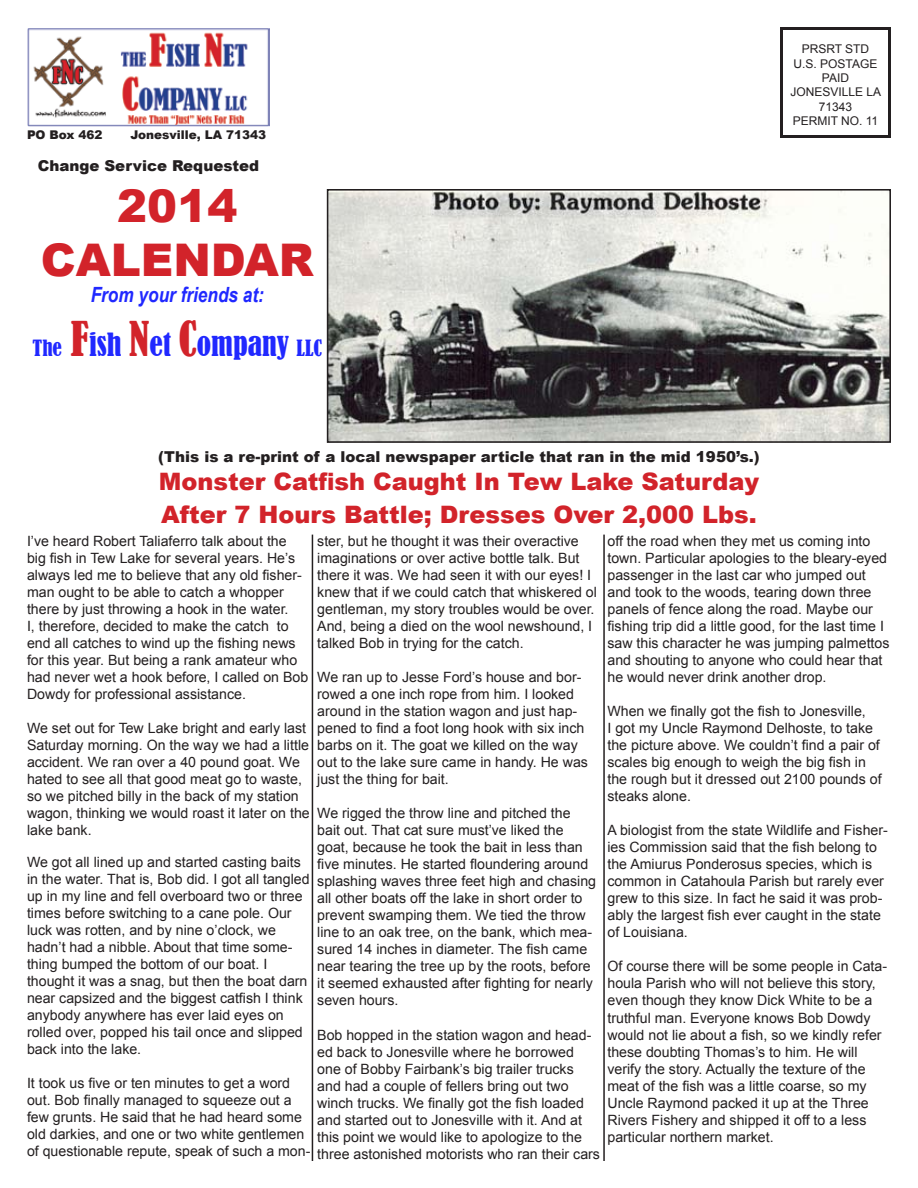
<style>
.page{position:relative;width:918px;height:1188px;background:#fff}
.page>*{position:absolute;margin:0;border:0;box-sizing:border-box;transform-origin:0 0}
.t1{font:900 45px/54px "Arial";color:#d2232a;text-align:center}
.t2{font:condensed 30px "Bernard";color:#2028ff}
.t3{font:900 24px/32.4px "Arial";color:#d2232a}
.t4{font:italic 700 21px "Arial Narrow";color:#2028ff}
.t5{font:900 15px "Arial";color:#231f20}
.t6{font:14.1px/17px "Arial";color:#231f20}
.t7{font:12px/14.4px "Arial";color:#231f20;text-align:center}
.t8{font:900 12px "Arial";color:#231f20}
.s1{font-size:21px}
.s2{font-size:45px;color:#d2232a}
</style>
<div class="page">
<img style="left:330px;top:192px;width:558px;height:248px">
<div style="left:327px;top:189px;width:564px;height:254px;border:2px solid #231f20"></div>
<div style="left:780px;top:27px;width:111px;height:111px;border:3px solid #231f20"></div>
<hr style="left:312px;top:535px;width:1px;height:626px;background:#231f20">
<hr style="left:603px;top:535px;width:2px;height:626px;background:#231f20">
<img style="left:27px;top:28px;width:243px;height:99px">
<p class="t8" style="left:27px;top:126px;width:77px">PO Box 462</p>
<p class="t8" style="left:131px;top:126px;width:137px">Jonesville, LA 71343</p>
<p class="t5" style="left:38px;top:155px;width:223px">Change Service Requested</p>
<h1 class="t1" style="left:41px;top:178px;width:275px">2014<br>CALENDAR</h1>
<h3 class="t4" style="left:91px;top:278px;width:175px">From your friends at:</h3>
<h2 class="t2" style="left:32px;top:327px;width:291px"><span class="s1">The</span> <span class="s2">F</span>ish <span class="s2">N</span>et <span class="s2">C</span>ompany <span class="s1">LLC</span></h2>
<p class="t7" style="left:790px;top:42px;width:92px">PRSRT STD<br>U.S. POSTAGE<br>PAID<br>JONESVILLE LA<br>71343<br>PERMIT NO. 11</p>
<p class="t5" style="left:158px;top:445px;width:603px">(This is a re-print of a local newspaper article that ran in the mid 1950’s.)</p>
<h3 class="t3" style="left:159px;top:465px;width:602px">Monster Catfish Caught In Tew Lake Saturday<br>After 7 Hours Battle; Dresses Over 2,000 Lbs.</h3>
<p class="t6" style="left:607px;top:533px;width:284px">off the road when they met us coming into town. Particular apologies to the bleary-eyed passenger in the last car who jumped out and took to the woods, tearing down three panels of fence along the road. Maybe our fishing trip did a little good, for the last time I saw this character he was jumping palmettos and shouting to anyone who could hear that he would never drink another drop.</p>
<p class="t6" style="left:607px;top:703px;width:276px">When we finally got the fish to Jonesville,<br>I got my Uncle Raymond Delhoste, to take the picture above. We couldn’t find a pair of scales big enough to weigh the big fish in the rough but it dressed out 2100 pounds of steaks alone.</p>
<p class="t6" style="left:607px;top:822px;width:282px">A biologist from the state Wildlife and Fisher&shy;ies Commission said that the fish belong to the Amiurus Ponderosus species, which is common in Catahoula Parish but rarely ever grew to this size. In fact he said it was prob&shy;ably the largest fish ever caught in the state of Louisiana.</p>
<p class="t6" style="left:607px;top:958px;width:281px">Of course there will be some people in Cata&shy;houla Parish who will not believe this story, even though they know Dick White to be a truthful man. Everyone knows Bob Dowdy would not lie about a fish, so we kindly refer these doubting Thomas’s to him. He will verify the story. Actually the texture of the meat of the fish was a little coarse, so my Uncle Raymond packed it up at the Three Rivers Fishery and shipped it off to a less particular northern market.</p>
<p class="t6" style="left:27px;top:533px;width:283px">I’ve heard Robert Taliaferro talk about the big fish in Tew Lake for several years. He’s always led me to believe that any old fisher&shy;man ought to be able to catch a whopper there by just throwing a hook in the water.<br>I, therefore, decided to make the catch to end all catches to wind up the fishing news for this year. But being a rank amateur who had never wet a hook before, I called on Bob Dowdy for professional assistance.</p>
<p class="t6" style="left:27px;top:720px;width:284px">We set out for Tew Lake bright and early last Saturday morning. On the way we had a little accident. We ran over a 40 pound goat. We hated to see all that good meat go to waste, so we pitched billy in the back of my station wagon, thinking we would roast it later on the lake bank.</p>
<p class="t6" style="left:27px;top:854px;width:284px">We got all lined up and started casting baits in the water. That is, Bob did. I got all tangled up in my line and fell overboard two or three times before switching to a cane pole. Our luck was rotten, and by nine o’clock, we hadn’t had a nibble. About that time some&shy;thing bumped the bottom of our boat. I thought it was a snag, but then the boat darn near capsized and the biggest catfish I think anybody anywhere has ever laid eyes on rolled over, popped his tail once and slipped back into the lake.</p>
<p class="t6" style="left:27px;top:1075px;width:285px">It took us five or ten minutes to get a word out. Bob finally managed to squeeze out a few grunts. He said that he had heard some old darkies, and one or two white gentlemen of questionable repute, speak of such a mon-</p>
<p class="t6" style="left:317px;top:533px;width:281px">ster, but he thought it was their overactive imaginations or over active bottle talk. But there it was. We had seen it with our eyes! I knew that if we could catch that whiskered ol gentleman, my story troubles would be over.<br>And, being a died on the wool newshound, I talked Bob in trying for the catch.</p>
<p class="t6" style="left:317px;top:669px;width:272px">We ran up to Jesse Ford’s house and bor&shy;rowed a one inch rope from him. I looked around in the station wagon and just hap&shy;pened to find a foot long hook with six inch barbs on it. The goat we killed on the way out to the lake sure came in handy. He was just the thing for bait.</p>
<p class="t6" style="left:317px;top:805px;width:280px">We rigged the throw line and pitched the bait out. That cat sure must’ve liked the goat, because he took the bait in less than five minutes. He started floundering around splashing waves three feet high and chasing all other boats off the lake in short order to prevent swamping them. We tied the throw line to an oak tree, on the bank, which mea&shy;sured 14 inches in diameter. The fish came near tearing the tree up by the roots, before it seemed exhausted after fighting for nearly seven hours.</p>
<p class="t6" style="left:317px;top:1026px;width:284px">Bob hopped in the station wagon and head&shy;ed back to Jonesville where he borrowed one of Bobby Fairbank’s big trailer trucks and had a couple of fellers bring out two winch trucks. We finally got the fish loaded and started out to Jonesville with it. And at this point we would like to apologize to the three astonished motorists who ran their cars</p>
</div>
